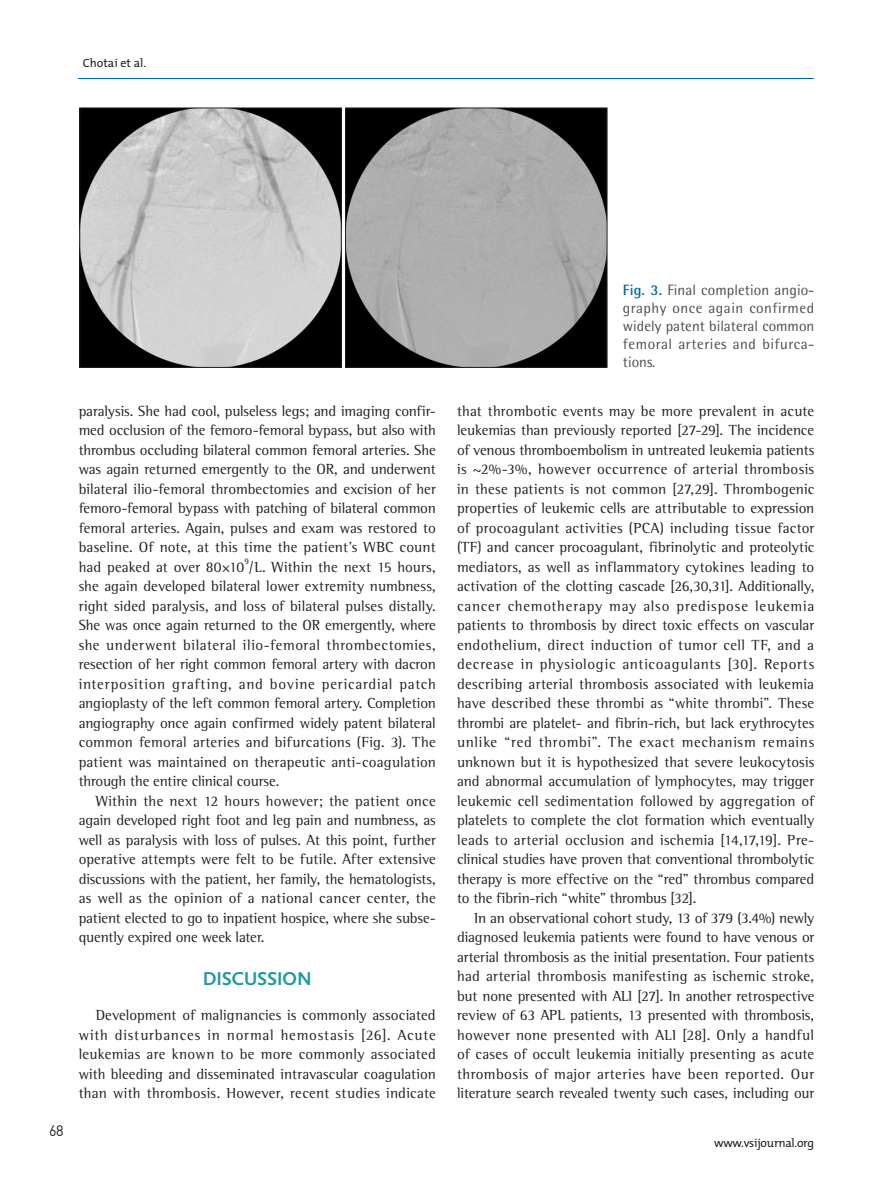
<style>
.page{position:relative;width:893px;height:1191px;background:#fff}
.page>*{position:absolute;margin:0;border:0;box-sizing:border-box;transform-origin:0 0}
.서론{font:700 19.5px "Nexus Sans";color:#1f9b9d}
.본문{font:15px/19.5px "Rotis Semi Serif Std";color:#231f20;text-align:justify}
.표제목{font:15px/18px "Rotis Semi Sans Std";letter-spacing:.015em;color:#4b4c4d;text-align:justify}
.t1{font:15px "Dinreg";color:#231f20;scale:.95 1}
.t2{font:12px "The Mix";letter-spacing:-.02em;color:#231f20}
.t3{font:12px "The Mix";color:#231f20}
.본문-2{font:8.7px "Rotis Semi Serif Std";color:#231f20}
.s1{font-weight:700;color:#0069a4}
</style>
<div class="page">
<hr style="left:79px;top:78px;width:735px;height:1px;background:#0069a4">
<svg style="left:79px;top:107px;width:529px;height:261px;background:#959595"></svg>
<p class="t3" style="left:83px;top:53px;width:65px">Chotai et al.</p>
<p class="t1" style="left:49px;top:1121px;width:17px">68</p>
<p class="본문" style="left:79px;top:401px;width:359px">paralysis. She had cool, pulseless legs; and imaging confir&shy;med occlusion of the femoro-femoral bypass, but also with thrombus occluding bilateral common femoral arteries. She was again returned emergently to the OR, and underwent bilateral ilio-femoral thrombectomies and excision of her femoro-femoral bypass with patching of bilateral common femoral arteries. Again, pulses and exam was restored to baseline. Of note, at this time the patient’s WBC count had peaked at over 80×10 /L. Within the next 15 hours,</p>
<p class="본문-2" style="left:244px;top:556px;width:6px">9</p>
<p class="본문" style="left:79px;top:576px;width:359px">she again developed bilateral lower extremity numbness, right sided paralysis, and loss of bilateral pulses distally.<br>She was once again returned to the OR emergently, where she underwent bilateral ilio-femoral thrombectomies, resection of her right common femoral artery with dacron interposition grafting, and bovine pericardial patch angioplasty of the left common femoral artery. Completion angiography once again confirmed widely patent bilateral common femoral arteries and bifurcations (Fig. 3). The patient was maintained on therapeutic anti-coagulation through the entire clinical course.</p>
<p class="본문" style="left:79px;top:791px;width:359px;text-indent:17px">Within the next 12 hours however; the patient once again developed right foot and leg pain and numbness, as well as paralysis with loss of pulses. At this point, further operative attempts were felt to be futile. After extensive discussions with the patient, her family, the hematologists, as well as the opinion of a national cancer center, the patient elected to go to inpatient hospice, where she subse&shy;quently expired one week later.</p>
<p class="서론" style="left:203px;top:966px;width:110px">DISCUSSION</p>
<p class="본문" style="left:79px;top:1005px;width:359px;text-indent:17px">Development of malignancies is commonly associated with disturbances in normal hemostasis [26]. Acute leukemias are known to be more commonly associated with bleeding and disseminated intravascular coagulation than with thrombosis. However, recent studies indicate</p>
<p class="표제목" style="left:623px;top:280px;width:193px"><span class="s1">Fig. 3.</span> Final completion angio&shy;graphy once again confirmed widely patent bilateral common femoral arteries and bifurca&shy;tions.</p>
<p class="본문" style="left:457px;top:401px;width:359px">that thrombotic events may be more prevalent in acute leukemias than previously reported [27-29]. The incidence of venous thromboembolism in untreated leukemia patients is ~2%-3%, however occurrence of arterial thrombosis in these patients is not common [27,29]. Thrombogenic properties of leukemic cells are attributable to expression of procoagulant activities (PCA) including tissue factor (TF) and cancer procoagulant, fibrinolytic and proteolytic mediators, as well as inflammatory cytokines leading to activation of the clotting cascade [26,30,31]. Additionally, cancer chemotherapy may also predispose leukemia patients to thrombosis by direct toxic effects on vascular endothelium, direct induction of tumor cell TF, and a decrease in physiologic anticoagulants [30]. Reports describing arterial thrombosis associated with leukemia have described these thrombi as “white thrombi”. These thrombi are platelet- and fibrin-rich, but lack erythrocytes unlike “red thrombi”. The exact mechanism remains unknown but it is hypothesized that severe leukocytosis and abnormal accumulation of lymphocytes, may trigger leukemic cell sedimentation followed by aggregation of platelets to complete the clot formation which eventually leads to arterial occlusion and ischemia [14,17,19]. Pre&shy;clinical studies have proven that conventional thrombolytic therapy is more effective on the “red” thrombus compared to the fibrin-rich “white” thrombus [32].</p>
<p class="본문" style="left:457px;top:908px;width:359px;text-indent:17px">In an observational cohort study, 13 of 379 (3.4%) newly diagnosed leukemia patients were found to have venous or arterial thrombosis as the initial presentation. Four patients had arterial thrombosis manifesting as ischemic stroke, but none presented with ALI [27]. In another retrospective review of 63 APL patients, 13 presented with thrombosis, however none presented with ALI [28]. Only a handful of cases of occult leukemia initially presenting as acute thrombosis of major arteries have been reported. Our literature search revealed twenty such cases, including our</p>
<p class="t2" style="left:714px;top:1133px;width:102px">www.vsijournal.org</p>
</div>
